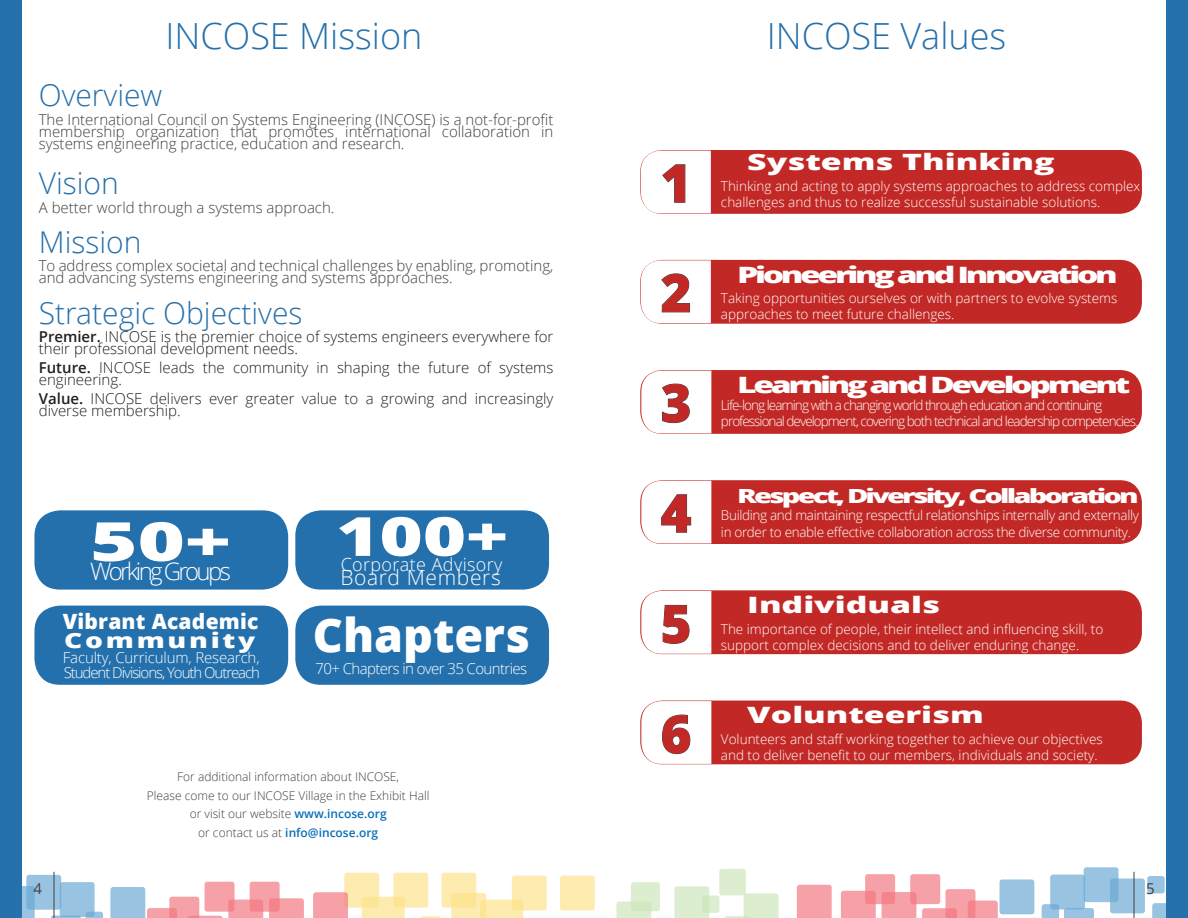
<style>
.page{position:relative;width:1188px;height:918px;background:#fff}
.page>*{position:absolute;margin:0;border:0;box-sizing:border-box;transform-origin:0 0}
.t1{font:800 54px "Open Sans";color:#fff;scale:1.37 1}
.t2{font:800 54px "Open Sans";color:#fff;scale:1.5 1}
.t3{font:800 52.5px "Open Sans";color:#c22926}
.t4{font:800 46.5px "Open Sans";color:#fff}
.t5{font:300 36px "Open Sans";color:#2670ab}
.t6{font:300 30px "Open Sans";color:#2670ab}
.t7{font:300 24px "Open Sans";letter-spacing:-.11em;color:#fff}
.t8{font:800 22.5px "Open Sans";letter-spacing:-.1em;color:#fff;scale:1.5 1}
.t9{font:800 22.5px "Open Sans";color:#fff;scale:1.5 1}
.t10{font:800 21px/19.2px "Open Sans";letter-spacing:.01em;color:#fff}
.t11{font:300 21px "Open Sans";letter-spacing:.03em;color:#fff}
.t12{font:800 19.5px "Open Sans";letter-spacing:-.1em;color:#fff;scale:1.5 1}
.t13{font:300 18px "Open Sans";letter-spacing:.02em;color:#fff}
.t14{font:300 15px/12px "Open Sans";color:#413f41;text-align:justify}
.t15{font:300 15px/12px "Open Sans";color:#231f20}
.t16{font:300 15px/14.7px "Open Sans";letter-spacing:-.07em;color:#fff}
.t17{font:300 15px "Open Sans";letter-spacing:-.04em;color:#fff}
.t18{font:15px "Open Sans";color:#424041}
.t19{font:300 13.5px "Open Sans";color:#fff}
.t20{font:300 13.5px "Open Sans";letter-spacing:-.07em;color:#fff}
.t21{font:300 13.5px "Open Sans";letter-spacing:-.025em;color:#fff}
.t22{font:300 12px/18.6px "Open Sans";color:#413f41;text-align:center}
.s1{font-weight:600}
.s2{font-weight:600;color:#0970b9}
</style>
<div class="page">
<svg style="left:674px;top:886px;width:35px;height:32px"></svg>
<svg style="left:616px;top:902px;width:35px;height:16px"></svg>
<div style="left:560px;top:876px;width:35px;height:34px;background:#feebaf;border-radius:3px"></div>
<div style="left:512px;top:876px;width:35px;height:34px;background:#feebaf;border-radius:3px"></div>
<svg style="left:451px;top:893px;width:72px;height:25px"></svg>
<div style="left:344px;top:873px;width:35px;height:35px;background:#feebaf;border-radius:3px"></div>
<svg style="left:441px;top:873px;width:35px;height:35px"></svg>
<div style="left:393px;top:873px;width:35px;height:35px;background:#feebaf;border-radius:3px"></div>
<svg style="left:420px;top:916px;width:21px;height:2px"></svg>
<svg style="left:362px;top:897px;width:43px;height:21px"></svg>
<svg style="left:702px;top:895px;width:17px;height:18px"></svg>
<div style="left:719px;top:869px;width:27px;height:26px;background:#dcedd0;border-radius:3px"></div>
<svg style="left:724px;top:893px;width:55px;height:25px"></svg>
<svg style="left:631px;top:882px;width:29px;height:29px"></svg>
<svg style="left:51px;top:912px;width:52px;height:6px"></svg>
<svg style="left:313px;top:892px;width:35px;height:26px"></svg>
<div style="left:205px;top:882px;width:30px;height:30px;background:#f6a0a7;border-radius:3px"></div>
<svg style="left:269px;top:898px;width:35px;height:20px"></svg>
<svg style="left:250px;top:882px;width:30px;height:30px"></svg>
<svg style="left:22px;top:886px;width:13px;height:32px"></svg>
<div style="left:60px;top:882px;width:35px;height:35px;background:#98c3e1;border-radius:3px"></div>
<svg style="left:26px;top:875px;width:35px;height:35px"></svg>
<svg style="left:110px;top:887px;width:153px;height:31px"></svg>
<svg style="left:882px;top:892px;width:34px;height:26px"></svg>
<div style="left:1000px;top:879px;width:34px;height:35px;background:#98c3e1;border-radius:3px"></div>
<svg style="left:1042px;top:904px;width:52px;height:14px"></svg>
<div style="left:1147px;top:876px;width:18px;height:17px;background:#98c3e1;border-radius:3px"></div>
<svg style="left:797px;top:885px;width:35px;height:33px"></svg>
<svg style="left:910px;top:874px;width:30px;height:30px"></svg>
<svg style="left:841px;top:891px;width:35px;height:27px"></svg>
<svg style="left:865px;top:874px;width:30px;height:30px"></svg>
<div style="left:1110px;top:879px;width:35px;height:34px;background:linear-gradient(to bottom,#96c2e1,#98c3e1);border-radius:3px"></div>
<svg style="left:1152px;top:879px;width:14px;height:39px"></svg>
<div style="left:1050px;top:875px;width:35px;height:34px;background:#98c3e1;border-radius:3px"></div>
<svg style="left:1084px;top:867px;width:34px;height:35px"></svg>
<svg style="left:922px;top:889px;width:76px;height:29px"></svg>
<div style="left:0;top:0;width:22px;height:918px;background:#2670ab"></div>
<div style="left:1166px;top:0;width:22px;height:918px;background:#2670ab"></div>
<hr style="left:54px;top:872px;width:1px;height:46px;background:#424041">
<hr style="left:1134px;top:872px;width:1px;height:46px;background:#424041">
<div style="left:34px;top:606px;width:254px;height:79px;background:#2470ac;border-radius:26px"></div>
<div style="left:34px;top:510px;width:254px;height:80px;background:#2470ac;border-radius:26px"></div>
<div style="left:295px;top:510px;width:254px;height:80px;background:#2470ac;border-radius:26px"></div>
<div style="left:295px;top:606px;width:254px;height:79px;background:#2470ac;border-radius:26px"></div>
<div style="left:640px;top:150px;width:502px;height:64px;background:#c22926;border:2px solid #c22926;border-radius:21px"></div>
<svg style="left:641px;top:151px;width:70px;height:62px;background:#f9f8f8"></svg>
<div style="left:640px;top:260px;width:502px;height:64px;background:#c22926;border:2px solid #c22926;border-radius:21px"></div>
<svg style="left:641px;top:260px;width:70px;height:63px;background:#f7f5f5"></svg>
<div style="left:640px;top:370px;width:502px;height:64px;background:#c22926;border:2px solid #c22926;border-radius:21px"></div>
<svg style="left:641px;top:371px;width:70px;height:62px;background:#f6f5f5"></svg>
<div style="left:640px;top:480px;width:502px;height:64px;background:#c22926;border:2px solid #c22926;border-radius:21px"></div>
<svg style="left:641px;top:481px;width:70px;height:62px;background:#f7f6f6"></svg>
<div style="left:640px;top:590px;width:502px;height:64px;background:#c22926;border:2px solid #c22926;border-radius:21px"></div>
<svg style="left:641px;top:591px;width:70px;height:63px;background:#f6f4f4"></svg>
<div style="left:640px;top:701px;width:502px;height:63px;background:#c22926;border:2px solid #c22926;border-radius:21px"></div>
<svg style="left:641px;top:701px;width:70px;height:63px;background:#f6f4f5"></svg>
<h3 class="t5" style="left:165px;top:21px;width:258px">INCOSE Mission</h3>
<h3 class="t6" style="left:39px;top:83px;width:125px">Overview</h3>
<p class="t14" style="left:39px;top:115px;width:516px">The International Council on Systems Engineering (INCOSE) is a not-for-profit membership organization that promotes international collaboration in systems engineering practice, education and research.</p>
<h3 class="t6" style="left:39px;top:171px;width:82px">Vision</h3>
<p class="t14" style="left:39px;top:203px;width:297px">A better world through a systems approach.</p>
<h3 class="t6" style="left:39px;top:230px;width:104px">Mission</h3>
<p class="t14" style="left:39px;top:262px;width:516px">To address complex societal and technical challenges by enabling, promoting, and advancing systems engineering and systems approaches.</p>
<h3 class="t6" style="left:39px;top:301px;width:265px">Strategic Objectives</h3>
<p class="t15" style="left:39px;top:332px;width:516px"><span class="s1">Premier.</span> INCOSE is the premier choice of systems engineers everywhere for their professional development needs.</p>
<p class="t15" style="left:39px;top:363px;width:516px"><span class="s1">Future.</span> INCOSE leads the community in shaping the future of systems engineering.</p>
<p class="t15" style="left:39px;top:394px;width:516px"><span class="s1">Value.</span> INCOSE delivers ever greater value to a growing and increasingly diverse membership.</p>
<h1 class="t2" style="left:90px;top:520px;width:95px">50+</h1>
<h3 class="t7" style="left:90px;top:562px;width:142px">WorkingGroups</h3>
<h3 class="t10" style="left:63px;top:614px;width:197px">Vibrant Academic<br>Community</h3>
<p class="t16" style="left:63px;top:652px;width:199px">Faculty, Curriculum, Research,<br>Student Divisions, Youth Outreach</p>
<h1 class="t1" style="left:336px;top:515px;width:127px">100+</h1>
<h3 class="t13" style="left:341px;top:557px;width:163px">Corporate Advisory</h3>
<h3 class="t11" style="left:340px;top:569px;width:162px">Board Members</h3>
<h3 class="t4" style="left:313px;top:616px;width:218px">Chapters</h3>
<p class="t17" style="left:316px;top:663px;width:213px">70+ Chapters in over 35 Countries</p>
<p class="t22" style="left:147px;top:769px;width:284px">For additional information about INCOSE,<br>Please come to our INCOSE Village in the Exhibit Hall or visit our website <span class="s2">www.incose.org<br></span>or contact us at <span class="s2">info@incose.org</span></p>
<h3 class="t5" style="left:767px;top:21px;width:241px">INCOSE Values</h3>
<h2 class="t3" style="left:661px;top:162px;width:32px">1</h2>
<h2 class="t3" style="left:661px;top:272px;width:32px">2</h2>
<h2 class="t3" style="left:661px;top:382px;width:32px">3</h2>
<h2 class="t3" style="left:661px;top:492px;width:32px">4</h2>
<h2 class="t3" style="left:661px;top:603px;width:32px">5</h2>
<h2 class="t3" style="left:661px;top:713px;width:32px">6</h2>
<h3 class="t9" style="left:747px;top:153px;width:206px">Systems Thinking</h3>
<p class="t19" style="left:721px;top:180px;width:421px">Thinking and acting to apply systems approaches to address complex</p>
<p class="t19" style="left:721px;top:197px;width:381px">challenges and thus to realize successful sustainable solutions.</p>
<h3 class="t8" style="left:737px;top:265px;width:255px">Pioneering and Innovation</h3>
<p class="t19" style="left:721px;top:293px;width:398px">Taking opportunities ourselves or with partners to evolve systems</p>
<p class="t19" style="left:721px;top:309px;width:235px">approaches to meet future challenges.</p>
<h3 class="t8" style="left:737px;top:376px;width:264px">Learning and Development</h3>
<p class="t20" style="left:721px;top:400px;width:383px">Life-long learning with a changing world through education and continuing</p>
<p class="t20" style="left:721px;top:416px;width:419px">professional development, covering both technical and leadership competencies.</p>
<h3 class="t12" style="left:737px;top:488px;width:269px">Respect, Diversity, Collaboration</h3>
<p class="t21" style="left:721px;top:510px;width:420px">Building and maintaining respectful relationships internally and externally</p>
<p class="t21" style="left:721px;top:526px;width:412px">in order to enable effective collaboration across the diverse community.</p>
<h3 class="t9" style="left:747px;top:596px;width:130px">Individuals</h3>
<p class="t19" style="left:721px;top:623px;width:384px">The importance of people, their intellect and influencing skill, to</p>
<p class="t19" style="left:721px;top:639px;width:360px">support complex decisions and to deliver enduring change.</p>
<h3 class="t9" style="left:747px;top:706px;width:159px">Volunteerism</h3>
<p class="t19" style="left:721px;top:733px;width:383px">Volunteers and staff working together to achieve our objectives</p>
<p class="t19" style="left:721px;top:750px;width:378px">and to deliver benefit to our members, individuals and society.</p>
<p class="t18" style="left:34px;top:883px;width:10px">4</p>
<p class="t18" style="left:1146px;top:883px;width:10px">5</p>
</div>
